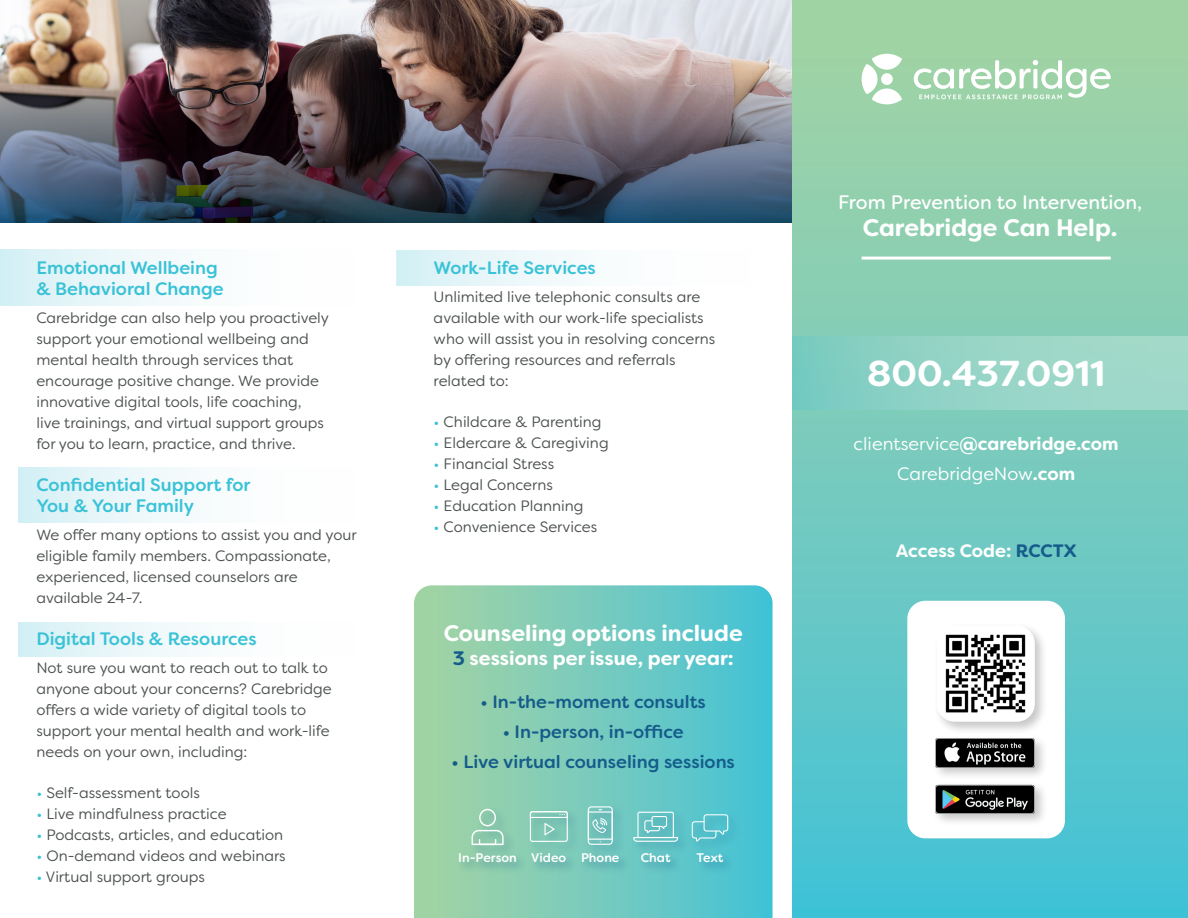
<style>
.page{position:relative;width:1188px;height:918px;background:#fff}
.page>*{position:absolute;margin:0;border:0;box-sizing:border-box;transform-origin:0 0}
.t1{font:700 36px "Filson Soft";color:#fff}
.t2{font:700 24px "Filson Soft";color:#fff}
.t3{font:700 22.5px "Filson Soft";color:#fff}
.t4{font:19.5px "Filson Soft";color:#fff}
.t5{font:700 19.5px "Filson Soft";color:#fff}
.t6{font:500 18px/21.6px "Filson Soft";color:#3ac2d7}
.t7{font:500 18px "Filson Soft";color:#155c8b}
.t8{font:18px/30px "Filson Soft";color:#fff;text-align:center}
.t9{font:700 18px "Filson Soft";letter-spacing:-.005em;color:#fff}
.t10{font:15px/21px "Filson Soft";color:#4d5151}
.List{font:500 12.45px "Filson Soft";color:#fff}
.s1{color:#3ac2d7}
.s2{color:#155c8b}
.s3{font-weight:700}
</style>
<div class="page">
<div style="left:396px;top:251px;width:397px;height:34px;background:linear-gradient(to right,#dcf2f7,#fff)"></div>
<div style="left:18px;top:622px;width:379px;height:35px;background:linear-gradient(to right,#dcf2f7,#fff)"></div>
<div style="left:1px;top:250px;width:396px;height:55px;background:linear-gradient(to right,#dcf2f7,#fff)"></div>
<div style="left:18px;top:467px;width:379px;height:56px;background:linear-gradient(to right,#dcf2f7,#fff)"></div>
<svg style="left:414px;top:585px;width:359px;height:333px;background:#76cabc"></svg>
<div style="left:456px;top:803px;width:285px;height:72px;background:#155c8b;opacity:.5"></div>
<svg style="left:692px;top:814px;width:36px;height:28px"></svg>
<svg style="left:530px;top:811px;width:38px;height:31px"></svg>
<svg style="left:588px;top:806px;width:25px;height:39px"></svg>
<svg style="left:633px;top:812px;width:45px;height:30px"></svg>
<svg style="left:472px;top:809px;width:32px;height:36px"></svg>
<img style="left:1px;top:0;width:792px;height:69px">
<img style="left:1px;top:69px;width:792px;height:153px">
<div style="left:793px;top:0;width:395px;height:918px;background:linear-gradient(to bottom,#a8d4a2,#44c2d7)"></div>
<div style="left:793px;top:336px;width:395px;height:73px;background:linear-gradient(to right,#7eccc1,#a9dbcb)"></div>
<svg style="left:862px;top:54px;width:40px;height:50px"></svg>
<div style="left:881px;top:73px;width:12px;height:12px;background:#fff;border-radius:50%"></div>
<svg style="left:914px;top:60px;width:197px;height:39px"></svg>
<svg style="left:1033px;top:69px;width:4px;height:20px"></svg>
<div style="left:907px;top:601px;width:158px;height:237px;background:#fff;border-radius:18px"></div>
<div style="left:933px;top:622px;width:115px;height:113px;background:#231f20;opacity:.25"></div>
<img style="left:937px;top:625px;width:98px;height:97px">
<div style="left:932px;top:735px;width:116px;height:45px;background:#231f20;opacity:.25"></div>
<img style="left:936px;top:739px;width:99px;height:29px">
<div style="left:932px;top:781px;width:116px;height:46px;background:#231f20;opacity:.25"></div>
<img style="left:936px;top:785px;width:99px;height:29px">
<hr style="left:862px;top:257px;width:249px;height:3px;background:#fff">
<p class="t6" style="left:36px;top:257px;width:189px">Emotional Wellbeing &amp; Behavioral Change</p>
<p class="t10" style="left:36px;top:307px;width:294px">Carebridge can also help you proactively support your emotional wellbeing and mental health through services that encourage positive change. We provide innovative digital tools, life coaching, live trainings, and virtual support groups for you to learn, practice, and thrive.</p>
<p class="t6" style="left:36px;top:474px;width:216px">Confidential Support for<br>You &amp; Your Family</p>
<p class="t10" style="left:36px;top:524px;width:322px">We offer many options to assist you and your eligible family members. Compassionate, experienced, licensed counselors are available 24-7.</p>
<p class="t6" style="left:36px;top:628px;width:222px">Digital Tools &amp; Resources</p>
<p class="t10" style="left:36px;top:657px;width:297px">Not sure you want to reach out to talk to anyone about your concerns? Carebridge offers a wide variety of digital tools to support your mental health and work-life needs on your own, including:</p>
<p class="t10" style="left:36px;top:782px;width:165px"><span class="s1">•</span> Self-assessment tools</p>
<p class="t10" style="left:36px;top:803px;width:192px"><span class="s1">•</span> Live mindfulness practice</p>
<p class="t10" style="left:36px;top:824px;width:248px"><span class="s1">•</span> Podcasts, articles, and education</p>
<p class="t10" style="left:36px;top:845px;width:251px"><span class="s1">•</span> On-demand videos and webinars</p>
<p class="t10" style="left:36px;top:866px;width:170px"><span class="s1">•</span> Virtual support groups</p>
<p class="t6" style="left:434px;top:257px;width:164px">Work-Life Services</p>
<p class="t10" style="left:434px;top:286px;width:283px">Unlimited live telephonic consults are available with our work-life specialists who will assist you in resolving concerns by offering resources and referrals related to:</p>
<p class="t10" style="left:434px;top:411px;width:169px"><span class="s1">•</span> Childcare &amp; Parenting</p>
<p class="t10" style="left:434px;top:432px;width:177px"><span class="s1">•</span> Eldercare &amp; Caregiving</p>
<p class="t10" style="left:434px;top:453px;width:122px"><span class="s1">•</span> Financial Stress</p>
<p class="t10" style="left:434px;top:474px;width:121px"><span class="s1">•</span> Legal Concerns</p>
<p class="t10" style="left:434px;top:495px;width:151px"><span class="s1">•</span> Education Planning</p>
<p class="t10" style="left:434px;top:516px;width:165px"><span class="s1">•</span> Convenience Services</p>
<p class="t3" style="left:444px;top:619px;width:301px">Counseling options include</p>
<p class="t5" style="left:453px;top:645px;width:283px"><span class="s2">3</span> sessions per issue, per year:</p>
<p class="t7" style="left:481px;top:690px;width:227px">• In-the-moment consults</p>
<p class="t7" style="left:503px;top:720px;width:182px">• In-person, in-office</p>
<p class="t7" style="left:452px;top:750px;width:285px">• Live virtual counseling sessions</p>
<p class="List" style="left:458px;top:850px;width:60px">In-Person</p>
<p class="List" style="left:531px;top:850px;width:37px">Video</p>
<p class="List" style="left:581px;top:850px;width:40px">Phone</p>
<p class="List" style="left:641px;top:850px;width:31px">Chat</p>
<p class="List" style="left:697px;top:850px;width:28px">Text</p>
<p class="t4" style="left:838px;top:190px;width:306px">From Prevention to Intervention,</p>
<p class="t2" style="left:863px;top:213px;width:256px">Carebridge Can Help.</p>
<p class="t1" style="left:867px;top:350px;width:240px">800.437.0911</p>
<p class="t8" style="left:854px;top:428px;width:267px">clientservice<span class="s3">@carebridge.com<br></span>CarebridgeNow<span class="s3">.com</span></p>
<p class="t9" style="left:896px;top:539px;width:183px">Access Code: <span class="s2">RCCTX</span></p>
</div>
